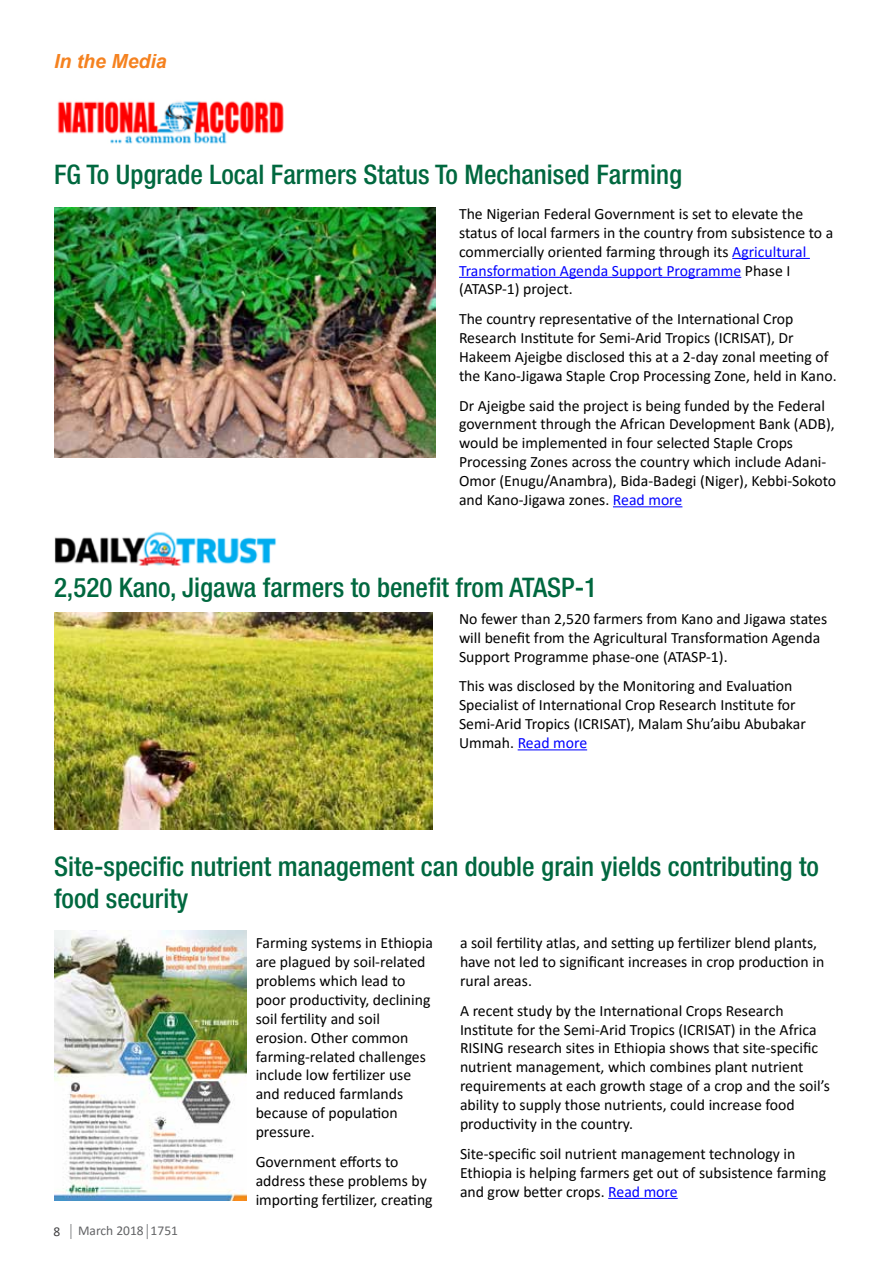
<style>
.page{position:relative;width:893px;height:1263px;background:#fff}
.page>*{position:absolute;margin:0;border:0;box-sizing:border-box;transform-origin:0 0}
.t1{font:500 condensed 27px/32.4px "Helvetica Neue LT Std";color:#00683f}
.t2{font:italic 700 19.5px "Arial";color:#f58220}
.t3{font:15.75px/18.9px "Calibri";color:#000}
.t4{font:13.5px "Calibri";color:#636466}
.t5{font:13.5px "Calibri";color:#414042}
.s1{color:#00f}
</style>
<div class="page">
<svg style="left:147px;top:1224px;width:1px;height:15px"></svg>
<svg style="left:71px;top:1224px;width:1px;height:15px"></svg>
<img style="left:57px;top:101px;width:227px;height:43px">
<img style="left:54px;top:207px;width:382px;height:251px">
<hr style="left:732px;top:258px;width:78px;height:1px;background:#00f">
<hr style="left:459px;top:277px;width:282px;height:1px;background:#00f">
<hr style="left:613px;top:506px;width:69px;height:1px;background:#00f">
<img style="left:54px;top:930px;width:193px;height:270px">
<hr style="left:608px;top:1198px;width:70px;height:1px;background:#00f">
<img style="left:54px;top:612px;width:378px;height:218px">
<hr style="left:518px;top:749px;width:69px;height:1px;background:#00f">
<img style="left:54px;top:532px;width:222px;height:34px">
<p class="t2" style="left:54px;top:48px;width:114px">In the Media</p>
<h1 class="t1" style="left:54px;top:157px;width:630px">FG To Upgrade Local Farmers Status To Mechanised Farming</h1>
<p class="t3" style="left:459px;top:204px;width:376px">The Nigerian Federal Government is set to elevate the status of local farmers in the country from subsistence to a commercially oriented farming through its <span class="s1">Agricultural Transformation Agenda Support Programme</span> Phase I (ATASP-1) project.</p>
<p class="t3" style="left:459px;top:309px;width:379px">The country representative of the International Crop Research Institute for Semi-Arid Tropics (ICRISAT), Dr Hakeem Ajeigbe disclosed this at a 2-day zonal meeting of the Kano-Jigawa Staple Crop Processing Zone, held in Kano.</p>
<p class="t3" style="left:459px;top:395px;width:379px">Dr Ajeigbe said the project is being funded by the Federal government through the African Development Bank (ADB), would be implemented in four selected Staple Crops Processing Zones across the country which include Adani-Omor (Enugu/Anambra), Bida-Badegi (Niger), Kebbi-Sokoto and Kano-Jigawa zones. <span class="s1">Read more</span></p>
<h1 class="t1" style="left:54px;top:571px;width:545px">2,520 Kano, Jigawa farmers to benefit from ATASP-1</h1>
<p class="t3" style="left:459px;top:609px;width:370px">No fewer than 2,520 farmers from Kano and Jigawa states will benefit from the Agricultural Transformation Agenda<br>Support Programme phase-one (ATASP-1).</p>
<p class="t3" style="left:459px;top:676px;width:348px">This was disclosed by the Monitoring and Evaluation Specialist of International Crop Research Institute for Semi-Arid Tropics (ICRISAT), Malam Shu’aibu Abubakar Ummah. <span class="s1">Read more</span></p>
<h1 class="t1" style="left:54px;top:850px;width:767px">Site-specific nutrient management can double grain yields contributing to food security</h1>
<p class="t3" style="left:256px;top:933px;width:179px">Farming systems in Ethiopia are plagued by soil-related problems which lead to poor productivity, declining soil fertility and soil erosion. Other common farming-related challenges include low fertilizer use and reduced farmlands because of population pressure.</p>
<p class="t3" style="left:256px;top:1152px;width:179px">Government efforts to address these problems by importing fertilizer, creating</p>
<p class="t3" style="left:460px;top:933px;width:366px">a soil fertility atlas, and setting up fertilizer blend plants, have not led to significant increases in crop production in rural areas.</p>
<p class="t3" style="left:460px;top:1000px;width:371px">A recent study by the International Crops Research Institute for the Semi-Arid Tropics (ICRISAT) in the Africa RISING research sites in Ethiopia shows that site-specific nutrient management, which combines plant nutrient requirements at each growth stage of a crop and the soil’s ability to supply those nutrients, could increase food productivity in the country.</p>
<p class="t3" style="left:460px;top:1144px;width:368px">Site-specific soil nutrient management technology in<br>Ethiopia is helping farmers get out of subsistence farming and grow better crops. <span class="s1">Read more</span></p>
<p class="t5" style="left:54px;top:1222px;width:8px">8</p>
<p class="t4" style="left:78px;top:1221px;width:101px">March 2018 1751</p>
</div>
